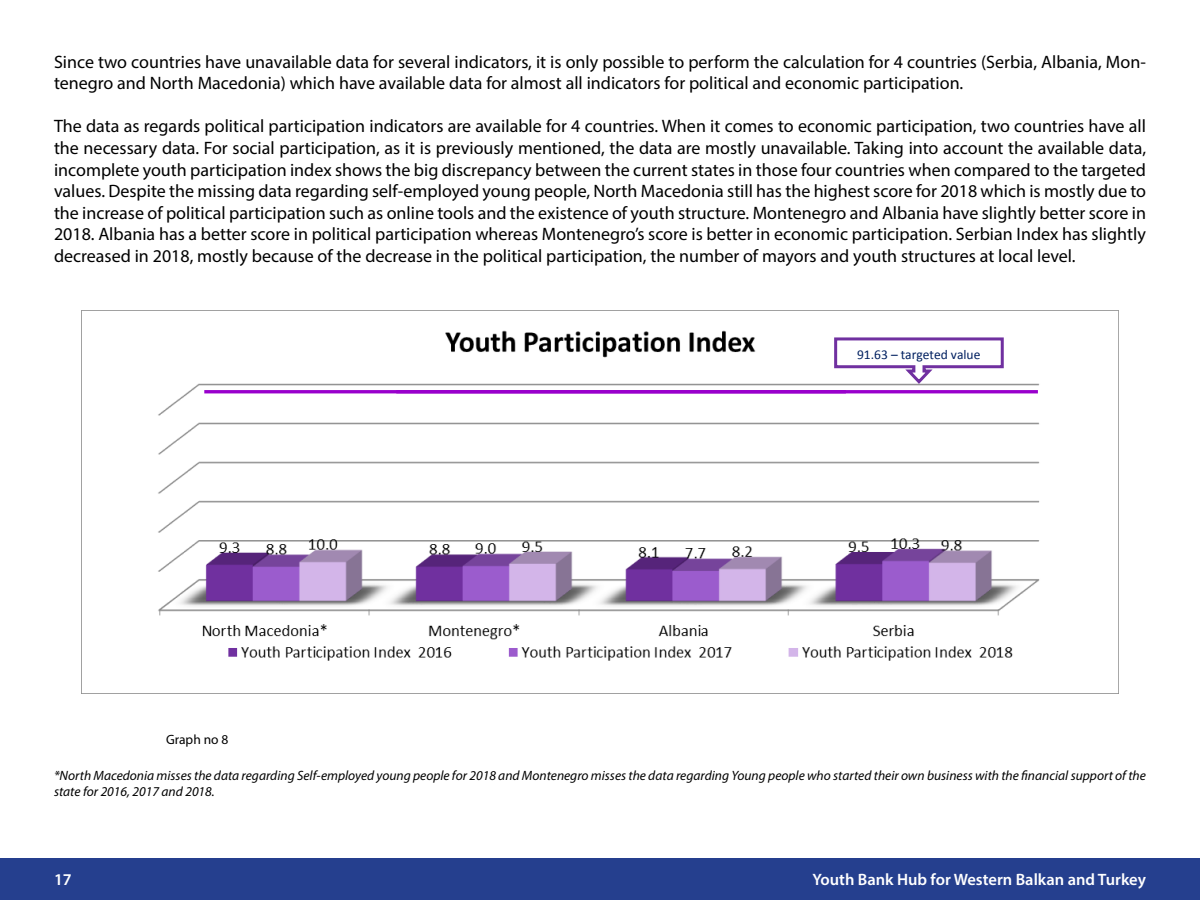
<style>
.page{position:relative;width:1200px;height:900px;background:#fff}
.page>*{position:absolute;margin:0;border:0;box-sizing:border-box;transform-origin:0 0}
.t1{font:18px/21.6px "Myriad Pro";color:#000}
.t2{font:600 16.5px "Myriad Pro";color:#fff}
.t3{font:italic 13.5px/16.2px "Myriad Pro";color:#000}
.t4{font:13.5px "Calibri";color:#002060}
.t5{font:13.5px "Myriad Pro";color:#000}
</style>
<div class="page">
<div style="left:0;top:858px;width:1200px;height:42px;background:#253f8e"></div>
<img style="left:82px;top:310px;width:1036px;height:384px">
<svg style="left:834px;top:338px;width:171px;height:48px"></svg>
<hr style="left:204px;top:390px;width:642px;height:3px;background:#90c">
<hr style="left:396px;top:390px;width:642px;height:3px;background:#90c">
<p class="t1" style="left:54px;top:50px;width:1093px">Since two countries have unavailable data for several indicators, it is only possible to perform the calculation for 4 countries (Serbia, Albania, Mon&shy;tenegro and North Macedonia) which have available data for almost all indicators for political and economic participation.</p>
<p class="t1" style="left:54px;top:115px;width:1094px;text-align:justify">The data as regards political participation indicators are available for 4 countries. When it comes to economic participation, two countries have all the necessary data. For social participation, as it is previously mentioned, the data are mostly unavailable. Taking into account the available data, incomplete youth participation index shows the big discrepancy between the current states in those four countries when compared to the targeted values. Despite the missing data regarding self-employed young people, North Macedonia still has the highest score for 2018 which is mostly due to the increase of political participation such as online tools and the existence of youth structure. Montenegro and Albania have slightly better score in 2018. Albania has a better score in political participation whereas Montenegro’s score is better in economic participation. Serbian Index has slightly decreased in 2018, mostly because of the decrease in the political participation, the number of mayors and youth structures at local level.</p>
<p class="t4" style="left:857px;top:346px;width:125px">91.63 – targeted value</p>
<p class="t5" style="left:166px;top:731px;width:64px">Graph no 8</p>
<p class="t3" style="left:54px;top:767px;width:1093px">*North Macedonia misses the data regarding Self-employed young people for 2018 and Montenegro misses the data regarding Young people who started their own business with the financial support of the state for 2016, 2017 and 2018.</p>
<p class="t2" style="left:54px;top:869px;width:19px">17</p>
<p class="t2" style="left:813px;top:869px;width:335px">Youth Bank Hub for Western Balkan and Turkey</p>
</div>
